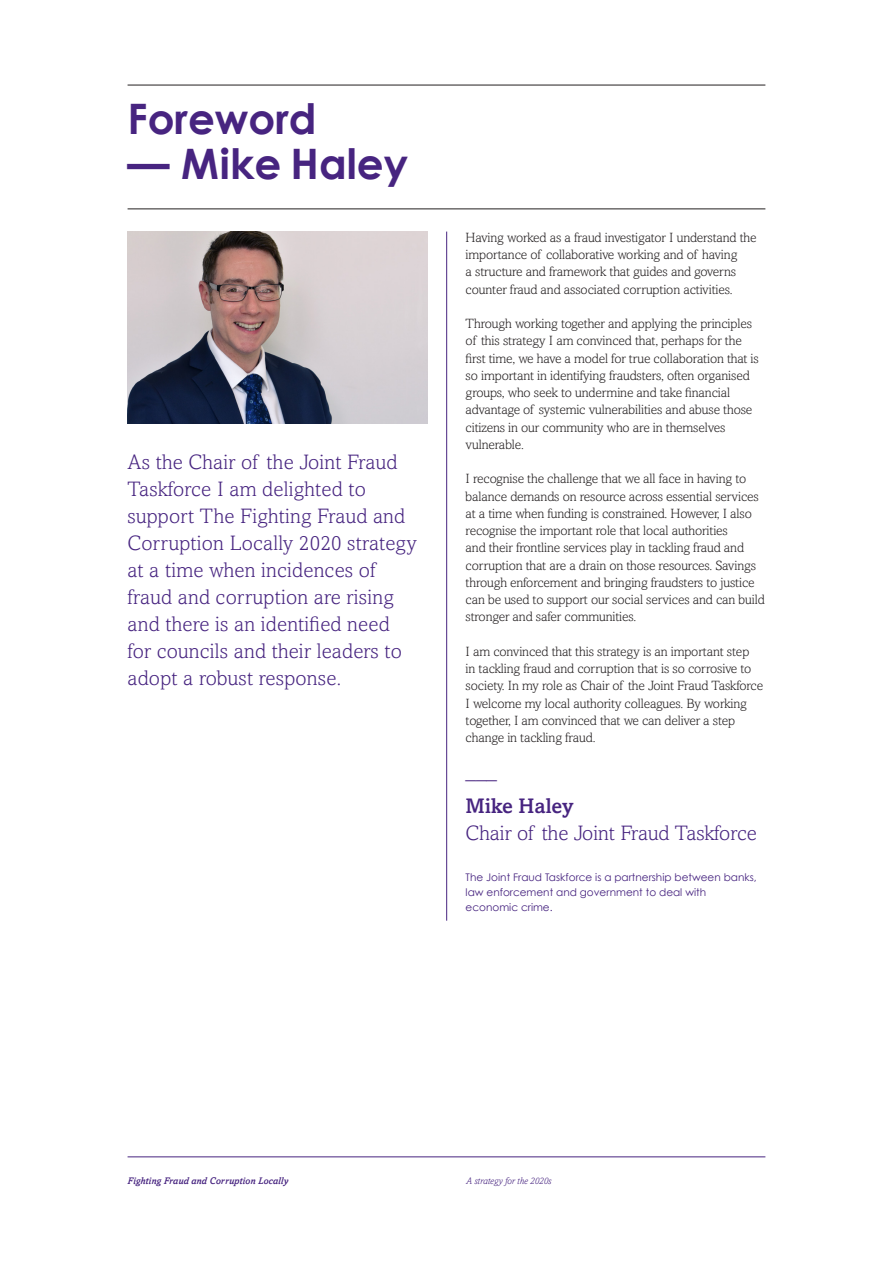
<style>
.page{position:relative;width:893px;height:1263px;background:#fff}
.page>*{position:absolute;margin:0;border:0;box-sizing:border-box;transform-origin:0 0}
.t1{font:700 42px "Century Gothic";color:#472480}
.t2{font:300 21px/27px "Amasis";letter-spacing:.01em;color:#472480}
.t3{font:500 21px "Amasis";color:#472480}
.t4{font:300 13.5px/17.2px "Amasis";letter-spacing:-.01em;color:#231f20}
.t5{font:10.5px/15px "Century Gothic";color:#472480}
.t6{font:italic 500 9.75px "Amasis";color:#472480}
.t7{font:italic 300 9.75px "Amasis";color:#472480}
</style>
<div class="page">
<hr style="left:128px;top:1156px;width:637px;height:1px;background:#472480">
<hr style="left:128px;top:85px;width:637px;height:1px;background:#231f20">
<hr style="left:128px;top:209px;width:637px;height:1px;background:#231f20">
<img style="left:128px;top:232px;width:299px;height:191px">
<hr style="left:446px;top:232px;width:1px;height:689px;background:#472480">
<p class="t1" style="left:128px;top:92px;width:190px">Foreword</p>
<p class="t1" style="left:128px;top:137px;width:282px">— Mike Haley</p>
<p class="t2" style="left:128px;top:448px;width:291px">As the Chair of the Joint Fraud<br>Taskforce I am delighted to support The Fighting Fraud and<br>Corruption Locally 2020 strategy at a time when incidences of fraud and corruption are rising and there is an identified need for councils and their leaders to adopt a robust response.</p>
<p class="t4" style="left:466px;top:229px;width:293px">Having worked as a fraud investigator I understand the importance of collaborative working and of having<br>a structure and framework that guides and governs counter fraud and associated corruption activities.</p>
<p class="t4" style="left:466px;top:315px;width:295px">Through working together and applying the principles of this strategy I am convinced that, perhaps for the first time, we have a model for true collaboration that is so important in identifying fraudsters, often organised groups, who seek to undermine and take financial advantage of systemic vulnerabilities and abuse those citizens in our community who are in themselves vulnerable.</p>
<p class="t4" style="left:466px;top:470px;width:301px">I recognise the challenge that we all face in having to balance demands on resource across essential services at a time when funding is constrained. However, I also recognise the important role that local authorities<br>and their frontline services play in tackling fraud and corruption that are a drain on those resources. Savings through enforcement and bringing fraudsters to justice can be used to support our social services and can build stronger and safer communities.</p>
<p class="t4" style="left:466px;top:643px;width:299px">I am convinced that this strategy is an important step<br>in tackling fraud and corruption that is so corrosive to society. In my role as Chair of the Joint Fraud Taskforce I welcome my local authority colleagues. By working together, I am convinced that we can deliver a step change in tackling fraud.</p>
<p class="t2" style="left:466px;top:765px;width:33px">–––</p>
<p class="t3" style="left:466px;top:793px;width:110px">Mike Haley</p>
<p class="t2" style="left:466px;top:819px;width:293px">Chair of the Joint Fraud Taskforce</p>
<p class="t5" style="left:466px;top:869px;width:293px">The Joint Fraud Taskforce is a partnership between banks, law enforcement and government to deal with economic crime.</p>
<p class="t6" style="left:128px;top:1174px;width:162px">Fighting Fraud and Corruption Locally</p>
<p class="t7" style="left:466px;top:1175px;width:87px">A strategy for the 2020s</p>
</div>
